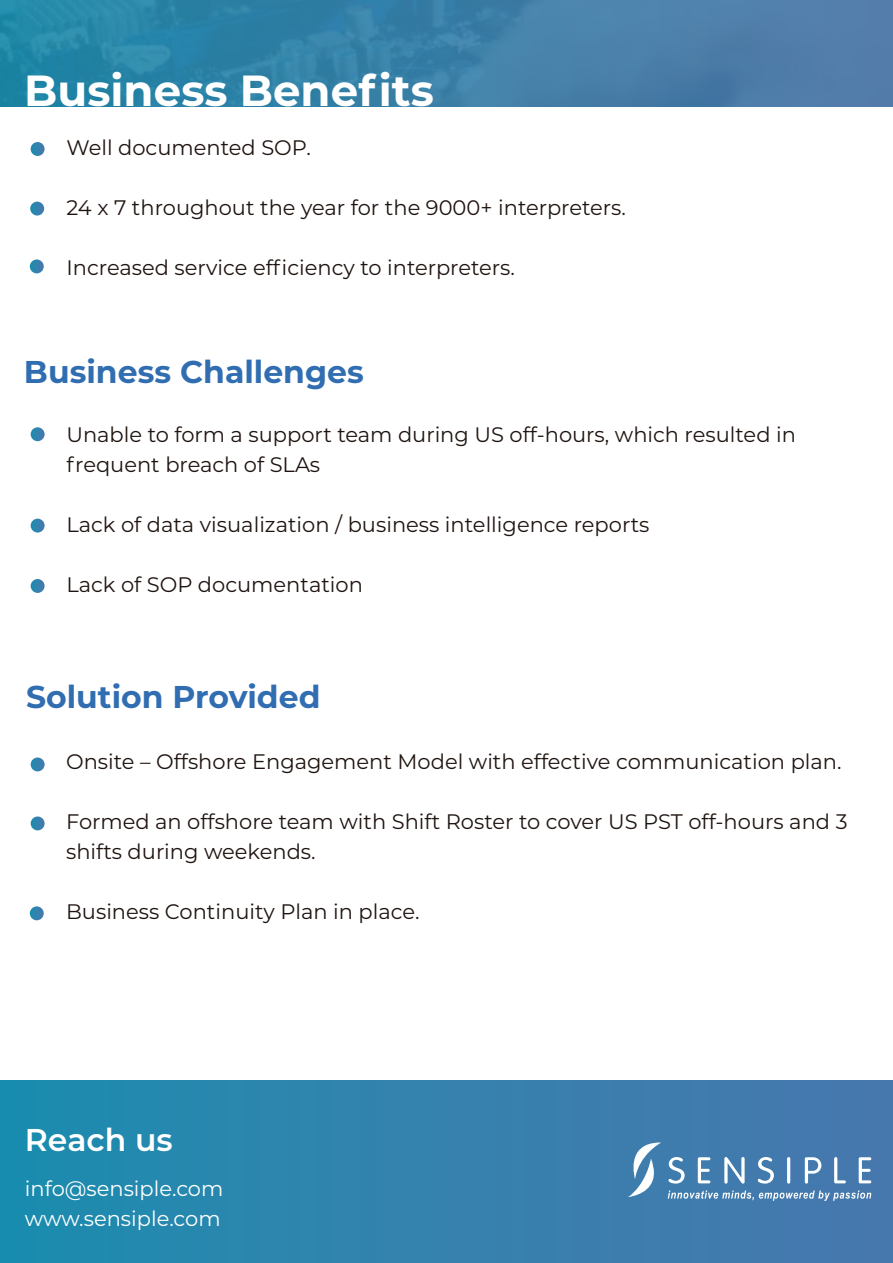
<style>
.page{position:relative;width:893px;height:1263px;background:#fff}
.page>*{position:absolute;margin:0;border:0;box-sizing:border-box;transform-origin:0 0}
.t1{font:700 43.5px "Montserrat";color:#fff}
.t2{font:700 31.5px "Montserrat";color:#306db1}
.t3{font:600 31.5px "Montserrat";color:#fff}
.t4{font:21px/30px "Montserrat";color:#1f1410}
.t5{font:21px "Montserrat";color:#fff}
</style>
<div class="page">
<div style="left:0;top:1080px;width:893px;height:183px;background:linear-gradient(to right,#1d8cae,#4a77ae)"></div>
<div style="left:0;top:0;width:893px;height:106px;background:linear-gradient(to right,#1f86a6,#587caa)"></div>
<svg style="left:31px;top:757px;width:14px;height:14px"></svg>
<svg style="left:31px;top:816px;width:14px;height:14px"></svg>
<svg style="left:30px;top:906px;width:14px;height:14px"></svg>
<svg style="left:31px;top:142px;width:14px;height:14px"></svg>
<svg style="left:30px;top:202px;width:14px;height:14px"></svg>
<svg style="left:30px;top:259px;width:14px;height:14px"></svg>
<svg style="left:31px;top:427px;width:14px;height:14px"></svg>
<svg style="left:31px;top:519px;width:14px;height:14px"></svg>
<svg style="left:31px;top:579px;width:14px;height:14px"></svg>
<svg style="left:668px;top:1157px;width:17px;height:26px"></svg>
<svg style="left:698px;top:1157px;width:12px;height:26px"></svg>
<svg style="left:724px;top:1157px;width:21px;height:26px"></svg>
<svg style="left:758px;top:1157px;width:16px;height:26px"></svg>
<hr style="left:787px;top:1157px;width:3px;height:26px;background:#feffff;border-radius:2px">
<svg style="left:805px;top:1157px;width:16px;height:26px"></svg>
<svg style="left:834px;top:1157px;width:12px;height:26px"></svg>
<svg style="left:859px;top:1157px;width:12px;height:26px"></svg>
<svg style="left:624px;top:1142px;width:37px;height:55px"></svg>
<svg style="left:668px;top:1190px;width:203px;height:11px;background:#719bc1"></svg>
<h1 class="t1" style="left:24px;top:59px;width:411px">Business Benefits</h1>
<p class="t4" style="left:67px;top:132px;width:246px">Well documented SOP.</p>
<p class="t4" style="left:67px;top:192px;width:561px">24 x 7 throughout the year for the 9000+ interpreters.</p>
<p class="t4" style="left:67px;top:252px;width:450px">Increased service efficiency to interpreters.</p>
<h2 class="t2" style="left:24px;top:349px;width:341px">Business Challenges</h2>
<p class="t4" style="left:66px;top:418px;width:731px">Unable to form a support team during US off-hours, which resulted in frequent breach of SLAs</p>
<p class="t4" style="left:66px;top:508px;width:585px">Lack of data visualization / business intelligence reports</p>
<p class="t4" style="left:66px;top:568px;width:298px">Lack of SOP documentation</p>
<h2 class="t2" style="left:26px;top:674px;width:296px">Solution Provided</h2>
<p class="t4" style="left:66px;top:746px;width:777px">Onsite – Offshore Engagement Model with effective communication plan.</p>
<p class="t4" style="left:66px;top:806px;width:783px">Formed an offshore team with Shift Roster to cover US PST off-hours and 3 shifts during weekends.</p>
<p class="t4" style="left:66px;top:896px;width:355px">Business Continuity Plan in place.</p>
<h2 class="t3" style="left:25px;top:1117px;width:149px">Reach us</h2>
<p class="t5" style="left:25px;top:1174px;width:200px">info@sensiple.com</p>
<p class="t5" style="left:25px;top:1204px;width:197px">www.sensiple.com</p>
</div>
